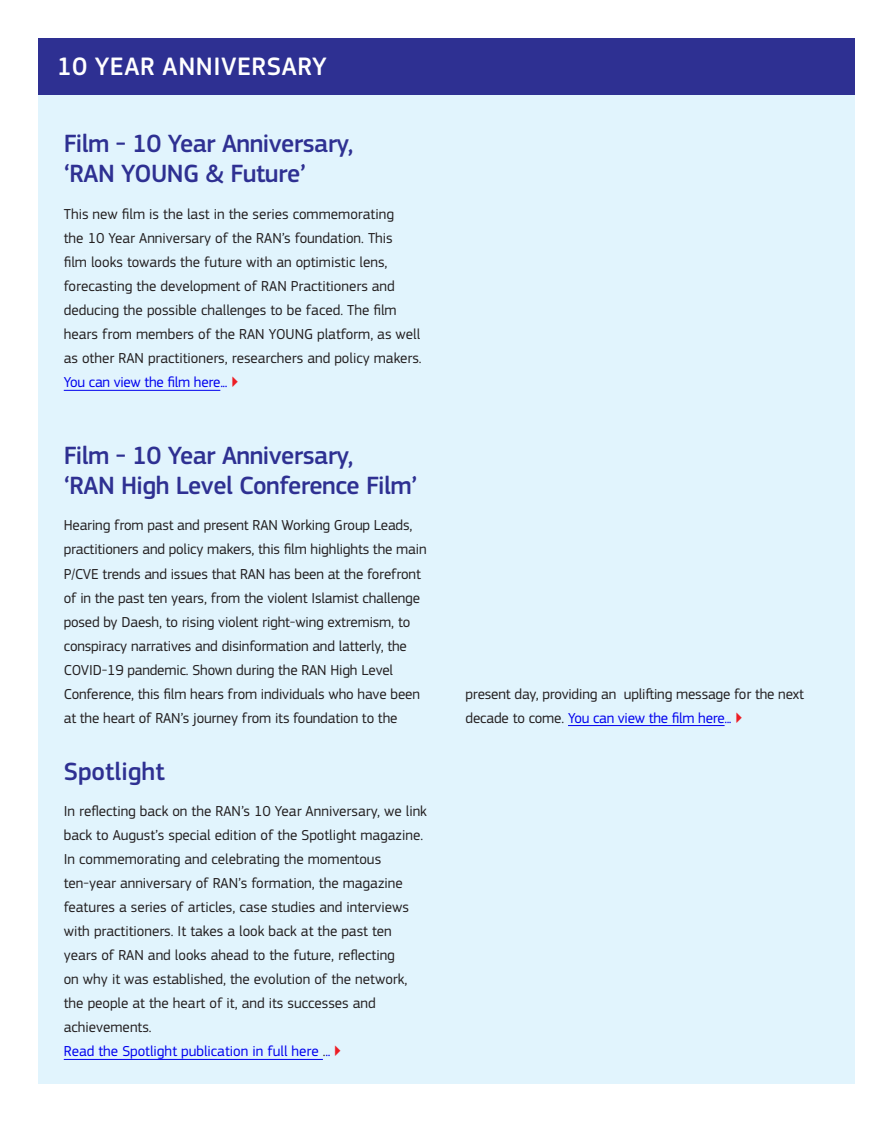
<style>
.page{position:relative;width:893px;height:1123px;background:#fff}
.page>*{position:absolute;margin:0;border:0;box-sizing:border-box;transform-origin:0 0}
.t1{font:500 26.25px "EC Square Sans Pro";letter-spacing:.02em;color:#fff}
.t2{font:500 25.95px/30px "EC Square Sans Pro";letter-spacing:-.02em;color:#2e3092}
.t3{font:500 25.95px "EC Square Sans Pro";color:#2e3092}
.body{font:15px/24px "EC Square Sans Pro";color:#231f20}
.body-2{font:15px "EC Square Sans Pro";color:#00e}
.s1{color:#00e}
.s2{color:#ed1d24}
.s3{color:#231f20}
</style>
<div class="page">
<div style="left:38px;top:83px;width:817px;height:1000px;background:#e1f4fd"></div>
<div style="left:38px;top:38px;width:817px;height:56px;background:#2e3092"></div>
<hr style="left:64px;top:390px;width:156px;height:1px;background:#00e">
<hr style="left:568px;top:725px;width:157px;height:1px;background:#00e">
<hr style="left:64px;top:1059px;width:259px;height:1px;background:#00e">
<h1 class="t1" style="left:57px;top:51px;width:271px">10 YEAR ANNIVERSARY</h1>
<h2 class="t2" style="left:64px;top:129px;width:291px">Film - 10 Year Anniversary, ‘RAN YOUNG &amp; Future’</h2>
<p class="body" style="left:64px;top:202px;width:359px">This new film is the last in the series commemorating<br>the 10 Year Anniversary of the RAN’s foundation. This<br>film looks towards the future with an optimistic lens, forecasting the development of RAN Practitioners and deducing the possible challenges to be faced. The film hears from members of the RAN YOUNG platform, as well as other RAN practitioners, researchers and policy makers.<br><span class="s1">You can view the film here...</span> <span class="s2">▶</span></p>
<h2 class="t2" style="left:64px;top:440px;width:355px">Film - 10 Year Anniversary,<br>‘RAN High Level Conference Film’</h2>
<p class="body" style="left:64px;top:513px;width:364px">Hearing from past and present RAN Working Group Leads, practitioners and policy makers, this film highlights the main P/CVE trends and issues that RAN has been at the forefront of in the past ten years, from the violent Islamist challenge posed by Daesh, to rising violent right-wing extremism, to conspiracy narratives and disinformation and latterly, the COVID-19 pandemic. Shown during the RAN High Level Conference, this film hears from individuals who have been at the heart of RAN’s journey from its foundation to the</p>
<h2 class="t3" style="left:64px;top:756px;width:102px">Spotlight</h2>
<p class="body" style="left:64px;top:799px;width:365px">In reflecting back on the RAN’s 10 Year Anniversary, we link back to August’s special edition of the Spotlight magazine.<br>In commemorating and celebrating the momentous ten-year anniversary of RAN’s formation, the magazine features a series of articles, case studies and interviews with practitioners. It takes a look back at the past ten years of RAN and looks ahead to the future, reflecting<br>on why it was established, the evolution of the network, the people at the heart of it, and its successes and achievements.</p>
<p class="body-2" style="left:64px;top:1042px;width:280px">Read the Spotlight publication in full here <span class="s3">.</span>.. <span class="s2">▶</span></p>
<p class="body" style="left:466px;top:681px;width:340px">present day, providing an uplifting message for the next decade to come. <span class="s1">You can view the film here...</span> <span class="s2">▶</span></p>
</div>
